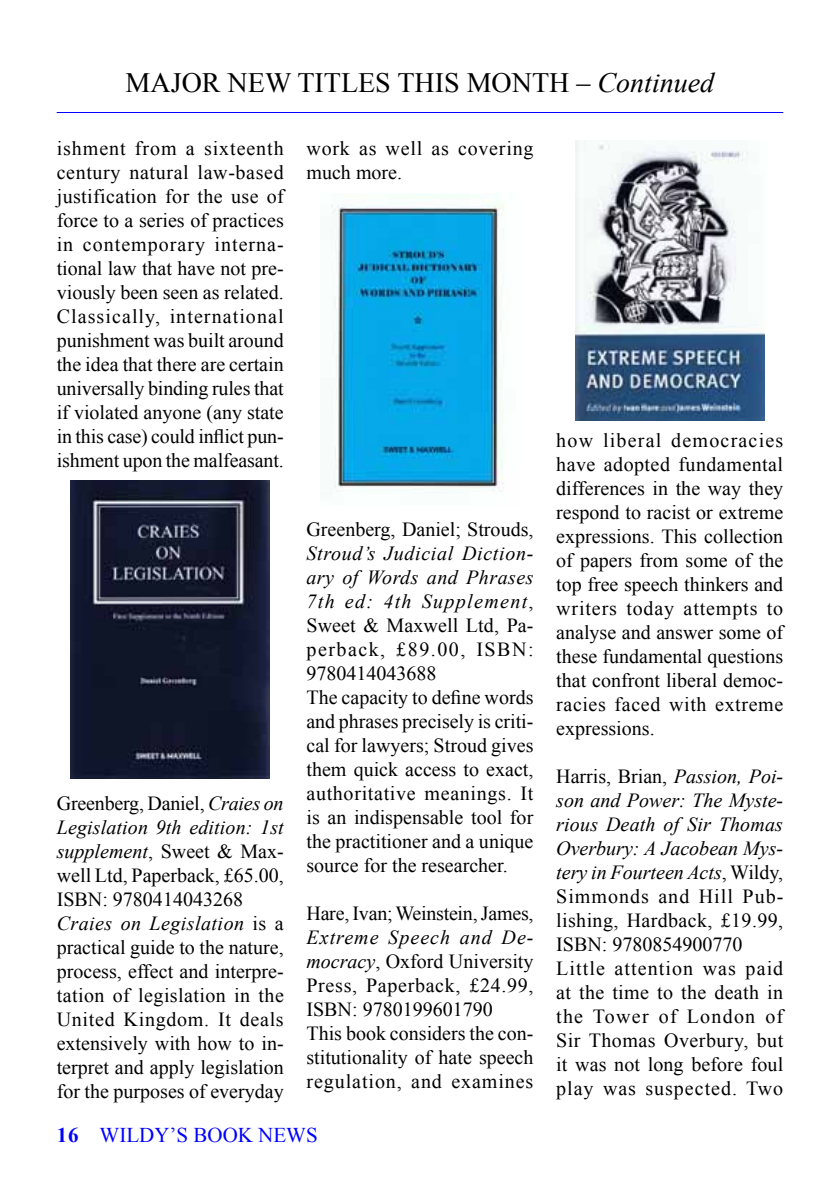
<style>
.page{position:relative;width:840px;height:1191px;background:#fff}
.page>*{position:absolute;margin:0;border:0;box-sizing:border-box;transform-origin:0 0}
.t1{font:28px "Times New Roman";color:#000}
.t2{font:21px "Times New Roman";color:#00f}
.t3{font:20px/24px "Times New Roman";color:#000}
.t4{font:20px/24px "Times New Roman";letter-spacing:.025em;color:#000}
.t5{font:20px/24px "Times New Roman";letter-spacing:.04em;color:#000}
.s1{font-style:italic}
.s2{font-weight:700}
</style>
<div class="page">
<hr style="left:57px;top:112px;width:725px;height:1px;background:#00f">
<img style="left:70px;top:481px;width:200px;height:297px">
<img style="left:331px;top:194px;width:173px;height:299px">
<img style="left:575px;top:141px;width:189px;height:280px">
<h1 class="t1" style="left:126px;top:64px;width:590px">MAJOR NEW TITLES THIS MONTH – <span class="s1">Continued</span></h1>
<p class="t3" style="left:57px;top:135px;width:228px;text-align:justify">ishment from a sixteenth century natural law-based justification for the use of force to a series of practices in contemporary interna&shy;tional law that have not pre&shy;viously been seen as related.<br>Classically, international punishment was built around the idea that there are certain universally binding rules that if violated anyone (any state in this case) could inflict pun&shy;ishment upon the malfeasant.</p>
<p class="t5" style="left:306px;top:135px;width:228px">work as well as covering much more.</p>
<p class="t3" style="left:57px;top:791px;width:228px">Greenberg, Daniel, <span class="s1">Craies on<br>Legislation 9th edition: 1st supplement</span>, Sweet &amp; Max&shy;well Ltd, Paperback, £65.00,<br>ISBN: 9780414043268<br><span class="s1">Craies on Legislation</span> is a practical guide to the nature, process, effect and interpre&shy;tation of legislation in the<br>United Kingdom. It deals extensively with how to in&shy;terpret and apply legislation for the purposes of everyday</p>
<p class="t3" style="left:306px;top:516px;width:228px">Greenberg, Daniel; Strouds,</p>
<p class="t3" style="left:306px;top:540px;width:228px"><span class="s1">Stroud’s Judicial Diction&shy;ary of Words and Phrases<br>7th ed: 4th Supplement</span>,<br>Sweet &amp; Maxwell Ltd, Pa&shy;perback, £89.00, ISBN:<br>9780414043688<br>The capacity to define words and phrases precisely is criti&shy;cal for lawyers; Stroud gives them quick access to exact, authoritative meanings. It is an indispensable tool for the practitioner and a unique source for the researcher.</p>
<p class="t3" style="left:306px;top:900px;width:228px">Hare, Ivan; Weinstein, James,</p>
<p class="t3" style="left:306px;top:924px;width:228px"><span class="s1">Extreme Speech and De&shy;mocracy</span>, Oxford University<br>Press, Paperback, £24.99,<br>ISBN: 9780199601790<br>This book considers the con&shy;stitutionality of hate speech regulation, and examines</p>
<p class="t2" style="left:57px;top:1120px;width:262px"><span class="s2">16</span> WILDY’S BOOK NEWS</p>
<p class="t3" style="left:556px;top:428px;width:228px;text-align:justify">how liberal democracies have adopted fundamental differences in the way they respond to racist or extreme expressions. This collection of papers from some of the top free speech thinkers and writers today attempts to analyse and answer some of these fundamental questions that confront liberal democ&shy;racies faced with extreme expressions.</p>
<p class="t4" style="left:556px;top:764px;width:228px">Harris, Brian, <span class="s1">Passion, Poi&shy;son and Power: The Myste&shy;rious Death of Sir Thomas<br>Overbury: A Jacobean Mys&shy;tery in Fourteen Acts</span>, Wildy,<br>Simmonds and Hill Pub&shy;lishing, Hardback, £19.99,<br>ISBN: 9780854900770<br>Little attention was paid at the time to the death in the Tower of London of<br>Sir Thomas Overbury, but it was not long before foul play was suspected. Two</p>
</div>
